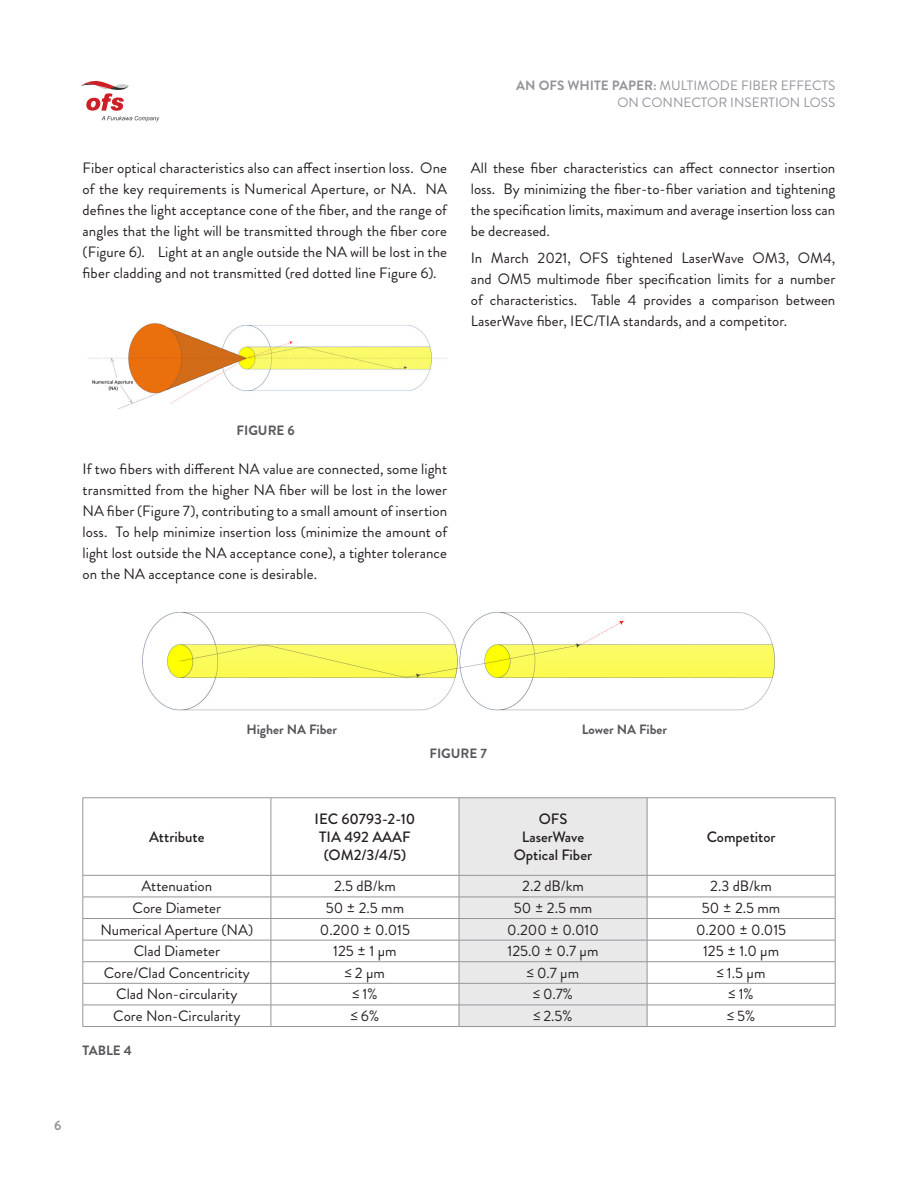
<style>
.page{position:relative;width:918px;height:1188px;background:#fff}
.page>*{position:absolute;margin:0;border:0;box-sizing:border-box;transform-origin:0 0}
.t1{font:15px/21px "Brandon Grotesque";color:#231f20;text-align:justify}
.t2{font:500 15px/18px "Brandon Grotesque";color:#231f20;text-align:center}
.t3{font:13.5px/16.2px "Brandon Grotesque";color:#939598;text-align:right}
.t4{font:700 13.5px "Brandon Grotesque";color:#57585a}
.t5{font:700 13.5px "Brandon Grotesque";color:#939598}
.s1{font-weight:700}
</style>
<div class="page">
<svg style="left:81px;top:81px;width:78px;height:41px"></svg>
<img style="left:88px;top:323px;width:358px;height:86px">
<img style="left:142px;top:612px;width:633px;height:99px">
<hr style="left:83px;top:797px;width:188px;height:1px;background:#939598">
<hr style="left:83px;top:798px;width:1px;height:77px;background:#939598">
<hr style="left:271px;top:797px;width:188px;height:1px;background:#939598">
<hr style="left:271px;top:798px;width:1px;height:77px;background:#939598">
<hr style="left:459px;top:797px;width:188px;height:1px;background:#939598">
<hr style="left:647px;top:797px;width:188px;height:1px;background:#939598">
<hr style="left:835px;top:798px;width:1px;height:77px;background:#939598">
<hr style="left:83px;top:875px;width:188px;height:1px;background:#939598">
<hr style="left:271px;top:875px;width:188px;height:1px;background:#939598">
<hr style="left:647px;top:875px;width:188px;height:1px;background:#939598">
<hr style="left:83px;top:897px;width:188px;height:1px;background:#939598">
<hr style="left:271px;top:897px;width:188px;height:1px;background:#939598">
<hr style="left:647px;top:897px;width:188px;height:1px;background:#939598">
<hr style="left:83px;top:918px;width:188px;height:1px;background:#939598">
<hr style="left:271px;top:918px;width:188px;height:1px;background:#939598">
<hr style="left:647px;top:918px;width:188px;height:1px;background:#939598">
<hr style="left:83px;top:940px;width:188px;height:1px;background:#939598">
<hr style="left:271px;top:940px;width:188px;height:1px;background:#939598">
<hr style="left:647px;top:940px;width:188px;height:1px;background:#939598">
<hr style="left:83px;top:961px;width:188px;height:1px;background:#939598">
<hr style="left:271px;top:961px;width:188px;height:1px;background:#939598">
<hr style="left:647px;top:961px;width:188px;height:1px;background:#939598">
<hr style="left:83px;top:983px;width:188px;height:1px;background:#939598">
<hr style="left:271px;top:983px;width:188px;height:1px;background:#939598">
<hr style="left:647px;top:983px;width:188px;height:1px;background:#939598">
<hr style="left:83px;top:1005px;width:188px;height:1px;background:#939598">
<svg style="left:83px;top:876px;width:1px;height:150px"></svg>
<hr style="left:271px;top:1005px;width:188px;height:1px;background:#939598">
<svg style="left:271px;top:876px;width:1px;height:150px"></svg>
<hr style="left:647px;top:1005px;width:188px;height:1px;background:#939598">
<svg style="left:459px;top:798px;width:189px;height:228px;background:#e5e5e5"></svg>
<svg style="left:835px;top:876px;width:1px;height:150px"></svg>
<hr style="left:83px;top:1026px;width:188px;height:1px;background:#939598">
<hr style="left:271px;top:1026px;width:188px;height:1px;background:#939598">
<hr style="left:459px;top:1026px;width:188px;height:1px;background:#939598">
<hr style="left:647px;top:1026px;width:188px;height:1px;background:#939598">
<p class="t1" style="left:83px;top:157px;width:366px">Fiber optical characteristics also can affect insertion loss. One of the key requirements is Numerical Aperture, or NA. NA defines the light acceptance cone of the fiber, and the range of angles that the light will be transmitted through the fiber core (Figure 6). Light at an angle outside the NA will be lost in the fiber cladding and not transmitted (red dotted line Figure 6).</p>
<p class="t3" style="left:516px;top:78px;width:321px"><span class="s1">AN OFS WHITE PAPER:</span> MULTIMODE FIBER EFFECTS<br>ON CONNECTOR INSERTION LOSS</p>
<p class="t1" style="left:471px;top:157px;width:366px">All these fiber characteristics can affect connector insertion loss. By minimizing the fiber-to-fiber variation and tightening the specification limits, maximum and average insertion loss can be decreased.</p>
<p class="t1" style="left:471px;top:248px;width:366px">In March 2021, OFS tightened LaserWave OM3, OM4, and OM5 multimode fiber specification limits for a number of characteristics. Table 4 provides a comparison between LaserWave fiber, IEC/TIA standards, and a competitor.</p>
<p class="t4" style="left:237px;top:421px;width:60px">FIGURE 6</p>
<p class="t1" style="left:83px;top:459px;width:366px">If two fibers with different NA value are connected, some light transmitted from the higher NA fiber will be lost in the lower NA fiber (Figure 7), contributing to a small amount of insertion loss. To help minimize insertion loss (minimize the amount of light lost outside the NA acceptance cone), a tighter tolerance on the NA acceptance cone is desirable.</p>
<p class="t4" style="left:247px;top:720px;width:92px">Higher NA Fiber</p>
<p class="t4" style="left:582px;top:720px;width:87px">Lower NA Fiber</p>
<p class="t2" style="left:149px;top:828px;width:57px">Attribute</p>
<p class="t4" style="left:429px;top:744px;width:59px">FIGURE 7</p>
<p class="t2" style="left:315px;top:810px;width:102px">IEC 60793-2-10<br>TIA 492 AAAF (OM2/3/4/5)</p>
<p class="t2" style="left:514px;top:810px;width:80px">OFS<br>LaserWave<br>Optical Fiber</p>
<p class="t2" style="left:707px;top:828px;width:70px">Competitor</p>
<p class="t1" style="left:141px;top:876px;width:72px">Attenuation</p>
<p class="t1" style="left:334px;top:876px;width:63px">2.5 dB/km</p>
<p class="t1" style="left:522px;top:876px;width:63px">2.2 dB/km</p>
<p class="t1" style="left:710px;top:876px;width:63px">2.3 dB/km</p>
<p class="t1" style="left:133px;top:898px;width:90px">Core Diameter</p>
<p class="t1" style="left:326px;top:898px;width:80px">50 ± 2.5 mm</p>
<p class="t1" style="left:514px;top:898px;width:80px">50 ± 2.5 mm</p>
<p class="t1" style="left:702px;top:898px;width:80px">50 ± 2.5 mm</p>
<p class="t1" style="left:100px;top:919px;width:155px">Numerical Aperture (NA)</p>
<p class="t1" style="left:320px;top:919px;width:92px">0.200 ± 0.015</p>
<p class="t1" style="left:507px;top:919px;width:93px">0.200 ± 0.010</p>
<p class="t1" style="left:696px;top:919px;width:92px">0.200 ± 0.015</p>
<p class="t1" style="left:134px;top:941px;width:88px">Clad Diameter</p>
<p class="t1" style="left:333px;top:941px;width:65px">125 ± 1 µm</p>
<p class="t1" style="left:508px;top:941px;width:93px">125.0 ± 0.7 µm</p>
<p class="t1" style="left:703px;top:941px;width:78px">125 ± 1.0 µm</p>
<p class="t1" style="left:104px;top:962px;width:148px">Core/Clad Concentricity</p>
<p class="t1" style="left:345px;top:962px;width:42px">≤ 2 µm</p>
<p class="t1" style="left:527px;top:962px;width:54px">≤ 0.7 µm</p>
<p class="t1" style="left:717px;top:962px;width:50px">≤ 1.5 µm</p>
<p class="t1" style="left:116px;top:984px;width:123px">Clad Non-circularity</p>
<p class="t1" style="left:352px;top:984px;width:27px">≤ 1%</p>
<p class="t1" style="left:533px;top:984px;width:42px">≤ 0.7%</p>
<p class="t1" style="left:729px;top:984px;width:27px">≤ 1%</p>
<p class="t1" style="left:113px;top:1006px;width:129px">Core Non-Circularity</p>
<p class="t1" style="left:351px;top:1006px;width:30px">≤ 6%</p>
<p class="t1" style="left:533px;top:1006px;width:41px">≤ 2.5%</p>
<p class="t1" style="left:727px;top:1006px;width:30px">≤ 5%</p>
<p class="t4" style="left:83px;top:1041px;width:51px">TABLE 4</p>
<p class="t5" style="left:54px;top:1116px;width:9px">6</p>
</div>
